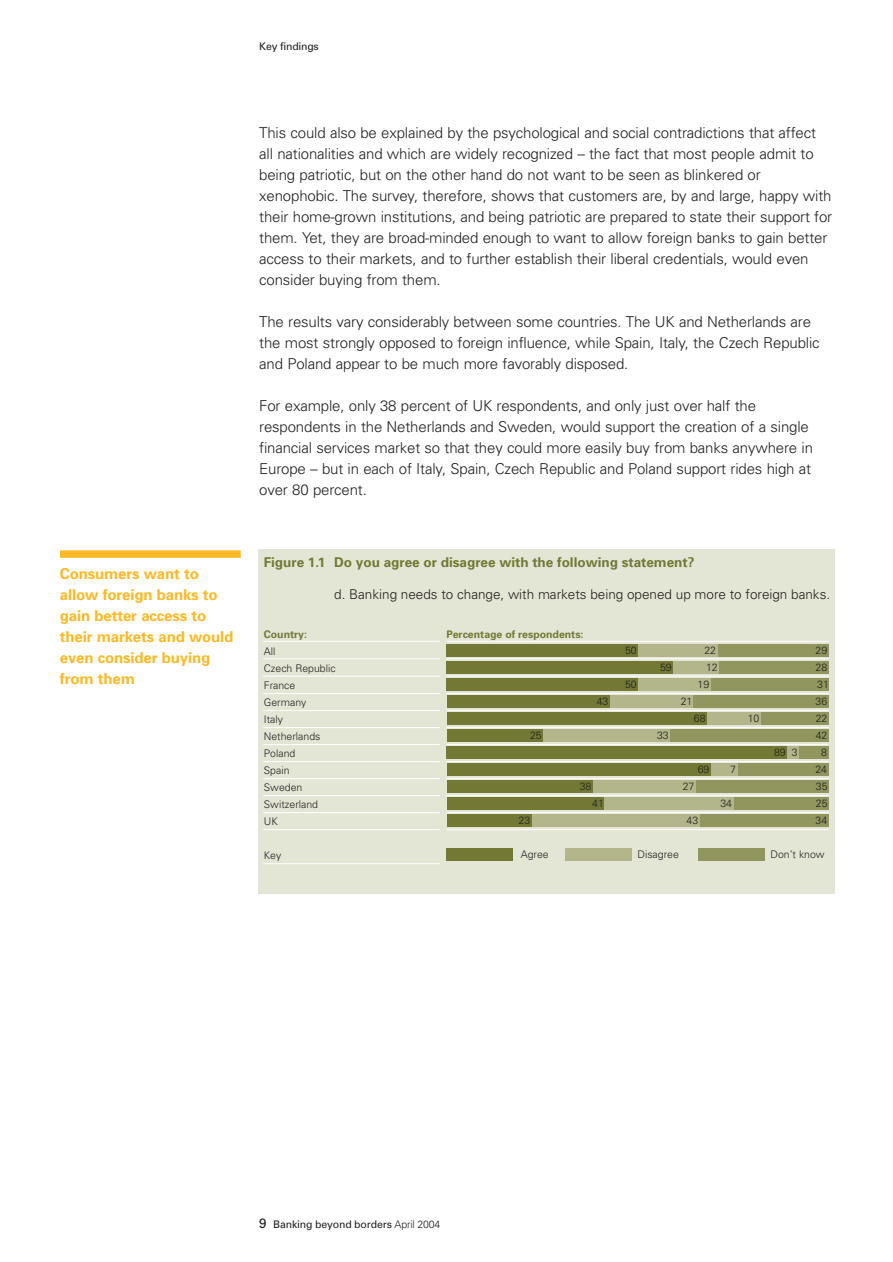
<style>
.page{position:relative;width:893px;height:1262px;background:#fff}
.page>*{position:absolute;margin:0;border:0;box-sizing:border-box;transform-origin:0 0}
.t1{font:300 15px/21px "Univers";letter-spacing:-.01em;color:#231f1f}
.t2{font:700 15px/21px "Univers";letter-spacing:-.01em;color:#fdb926}
.t3{font:300 13.5px "Univers";color:#231f1f}
.t4{font:700 13.5px "Univers";color:#737935}
.t5{font:300 10.5px/17px "Univers";color:#231f1f}
.t6{font:10.5px "Univers";letter-spacing:-.01em;color:#231f1f}
.t7{font:700 10.5px "Univers";color:#737935}
.s1{font-size:13.5px}
.s2{font-weight:300}
</style>
<div class="page">
<div style="left:60px;top:550px;width:181px;height:8px;background:#fdb926"></div>
<div style="left:258px;top:549px;width:576px;height:345px;background:#e4e6d5"></div>
<hr style="left:263px;top:641px;width:177px;height:1px;background:#fff">
<hr style="left:263px;top:658px;width:177px;height:1px;background:#fff">
<hr style="left:263px;top:676px;width:177px;height:1px;background:#fff">
<hr style="left:263px;top:693px;width:177px;height:1px;background:#fff">
<hr style="left:263px;top:710px;width:177px;height:1px;background:#fff">
<hr style="left:263px;top:727px;width:177px;height:1px;background:#fff">
<hr style="left:263px;top:744px;width:177px;height:1px;background:#fff">
<hr style="left:263px;top:761px;width:177px;height:1px;background:#fff">
<hr style="left:263px;top:778px;width:177px;height:1px;background:#fff">
<hr style="left:263px;top:795px;width:177px;height:1px;background:#fff">
<hr style="left:263px;top:812px;width:177px;height:1px;background:#fff">
<hr style="left:263px;top:829px;width:177px;height:1px;background:#fff">
<div style="left:447px;top:643px;width:381px;height:13px;background:#90965d"></div>
<div style="left:447px;top:660px;width:381px;height:13px;background:#90965d"></div>
<div style="left:447px;top:678px;width:381px;height:13px;background:#90965d"></div>
<div style="left:447px;top:695px;width:381px;height:13px;background:#90965d"></div>
<div style="left:447px;top:712px;width:381px;height:13px;background:#90965d"></div>
<div style="left:447px;top:729px;width:381px;height:13px;background:#90965d"></div>
<div style="left:447px;top:746px;width:381px;height:13px;background:#90965d"></div>
<div style="left:447px;top:763px;width:381px;height:13px;background:#90965d"></div>
<div style="left:447px;top:780px;width:381px;height:13px;background:#90965d"></div>
<div style="left:447px;top:797px;width:381px;height:13px;background:#90965d"></div>
<div style="left:447px;top:814px;width:381px;height:13px;background:#90965d"></div>
<div style="left:698px;top:848px;width:66px;height:13px;background:#90965d"></div>
<hr style="left:263px;top:863px;width:177px;height:1px;background:#fff">
<div style="left:447px;top:643px;width:270px;height:13px;background:#b2b68a"></div>
<div style="left:447px;top:660px;width:272px;height:13px;background:#b2b68a"></div>
<div style="left:447px;top:678px;width:263px;height:13px;background:#b2b68a"></div>
<div style="left:447px;top:695px;width:245px;height:13px;background:#b2b68a"></div>
<div style="left:447px;top:712px;width:313px;height:13px;background:#b2b68a"></div>
<div style="left:447px;top:729px;width:222px;height:13px;background:#b2b68a"></div>
<div style="left:447px;top:746px;width:352px;height:13px;background:#b2b68a"></div>
<div style="left:447px;top:763px;width:290px;height:13px;background:#b2b68a"></div>
<div style="left:447px;top:780px;width:248px;height:13px;background:#b2b68a"></div>
<div style="left:447px;top:797px;width:286px;height:13px;background:#b2b68a"></div>
<div style="left:447px;top:814px;width:252px;height:13px;background:#b2b68a"></div>
<div style="left:565px;top:848px;width:66px;height:13px;background:#b2b68a"></div>
<div style="left:447px;top:643px;width:191px;height:13px;background:#737935"></div>
<div style="left:447px;top:660px;width:226px;height:13px;background:#737935"></div>
<div style="left:447px;top:678px;width:191px;height:13px;background:#737935"></div>
<div style="left:447px;top:695px;width:162px;height:13px;background:#737935"></div>
<div style="left:447px;top:712px;width:259px;height:13px;background:#737935"></div>
<div style="left:447px;top:729px;width:95px;height:13px;background:#737935"></div>
<div style="left:447px;top:746px;width:340px;height:13px;background:#737935"></div>
<div style="left:447px;top:763px;width:263px;height:13px;background:#737935"></div>
<div style="left:447px;top:780px;width:145px;height:13px;background:#737935"></div>
<div style="left:447px;top:797px;width:156px;height:13px;background:#737935"></div>
<div style="left:447px;top:814px;width:84px;height:13px;background:#737935"></div>
<div style="left:447px;top:848px;width:66px;height:13px;background:#737935"></div>
<hr style="left:446px;top:641px;width:382px;height:1px;background:#fff">
<hr style="left:446px;top:658px;width:382px;height:1px;background:#fff">
<hr style="left:446px;top:676px;width:382px;height:1px;background:#fff">
<hr style="left:446px;top:693px;width:382px;height:1px;background:#fff">
<hr style="left:446px;top:710px;width:382px;height:1px;background:#fff">
<hr style="left:446px;top:727px;width:382px;height:1px;background:#fff">
<hr style="left:446px;top:744px;width:382px;height:1px;background:#fff">
<hr style="left:446px;top:761px;width:382px;height:1px;background:#fff">
<hr style="left:446px;top:778px;width:382px;height:1px;background:#fff">
<hr style="left:446px;top:795px;width:382px;height:1px;background:#fff">
<hr style="left:446px;top:812px;width:382px;height:1px;background:#fff">
<hr style="left:446px;top:829px;width:382px;height:1px;background:#fff">
<p class="t6" style="left:259px;top:43px;width:61px">Key findings</p>
<p class="t2" style="left:60px;top:564px;width:175px">Consumers want to allow foreign banks to gain better access to their markets and would even consider buying from them</p>
<p class="t1" style="left:259px;top:123px;width:574px">This could also be explained by the psychological and social contradictions that affect all nationalities and which are widely recognized – the fact that most people admit to being patriotic, but on the other hand do not want to be seen as blinkered or xenophobic. The survey, therefore, shows that customers are, by and large, happy with their home-grown institutions, and being patriotic are prepared to state their support for them. Yet, they are broad-minded enough to want to allow foreign banks to gain better access to their markets, and to further establish their liberal credentials, would even consider buying from them.</p>
<p class="t1" style="left:259px;top:312px;width:562px">The results vary considerably between some countries. The UK and Netherlands are the most strongly opposed to foreign influence, while Spain, Italy, the Czech Republic and Poland appear to be much more favorably disposed.</p>
<p class="t1" style="left:259px;top:396px;width:555px">For example, only 38 percent of UK respondents, and only just over half the respondents in the Netherlands and Sweden, would support the creation of a single financial services market so that they could more easily buy from banks anywhere in Europe – but in each of Italy, Spain, Czech Republic and Poland support rides high at over 80 percent.</p>
<p class="t4" style="left:264px;top:557px;width:432px">Figure 1.1 Do you agree or disagree with the following statement?</p>
<p class="t3" style="left:334px;top:589px;width:497px">d. Banking needs to change, with markets being opened up more to foreign banks.</p>
<p class="t7" style="left:264px;top:630px;width:45px">Country:</p>
<p class="t7" style="left:446px;top:630px;width:139px">Percentage of respondents:</p>
<p class="t5" style="left:264px;top:643px;width:73px">All<br>Czech Republic<br>France<br>Germany<br>Italy<br>Netherlands<br>Poland<br>Spain<br>Sweden<br>Switzerland<br>UK</p>
<p class="t5" style="left:264px;top:847px;width:19px">Key</p>
<p class="t5" style="left:520px;top:846px;width:30px">Agree</p>
<p class="t5" style="left:637px;top:846px;width:43px">Disagree</p>
<p class="t5" style="left:770px;top:846px;width:56px">Don’t know</p>
<p class="t5" style="left:625px;top:643px;width:13px">50</p>
<p class="t5" style="left:704px;top:643px;width:13px">22</p>
<p class="t5" style="left:706px;top:659px;width:13px">12</p>
<p class="t5" style="left:697px;top:677px;width:13px">19</p>
<p class="t5" style="left:815px;top:643px;width:15px;text-align:center">29<br>28<br>31<br>36<br>22<br>42<br>8<br>24<br>35<br>25</p>
<p class="t5" style="left:660px;top:659px;width:13px">59</p>
<p class="t5" style="left:625px;top:677px;width:13px">50</p>
<p class="t5" style="left:680px;top:694px;width:13px">21</p>
<p class="t5" style="left:596px;top:694px;width:13px">43</p>
<p class="t5" style="left:693px;top:711px;width:13px">68</p>
<p class="t5" style="left:747px;top:711px;width:13px">10</p>
<p class="t5" style="left:657px;top:728px;width:13px">33</p>
<p class="t5" style="left:530px;top:728px;width:13px">25</p>
<p class="t5" style="left:791px;top:745px;width:7px">3</p>
<p class="t5" style="left:774px;top:745px;width:13px">89</p>
<p class="t5" style="left:697px;top:762px;width:13px">69</p>
<p class="t5" style="left:730px;top:762px;width:7px">7</p>
<p class="t5" style="left:682px;top:779px;width:13px">27</p>
<p class="t5" style="left:579px;top:779px;width:13px">38</p>
<p class="t5" style="left:720px;top:796px;width:13px">34</p>
<p class="t5" style="left:592px;top:796px;width:13px">41</p>
<p class="t5" style="left:518px;top:813px;width:13px">23</p>
<p class="t5" style="left:815px;top:813px;width:13px">34</p>
<p class="t5" style="left:686px;top:813px;width:13px">43</p>
<p class="t6" style="left:259px;top:1220px;width:182px"><span class="s1">9</span> Banking beyond borders <span class="s2">April 2004</span></p>
</div>
